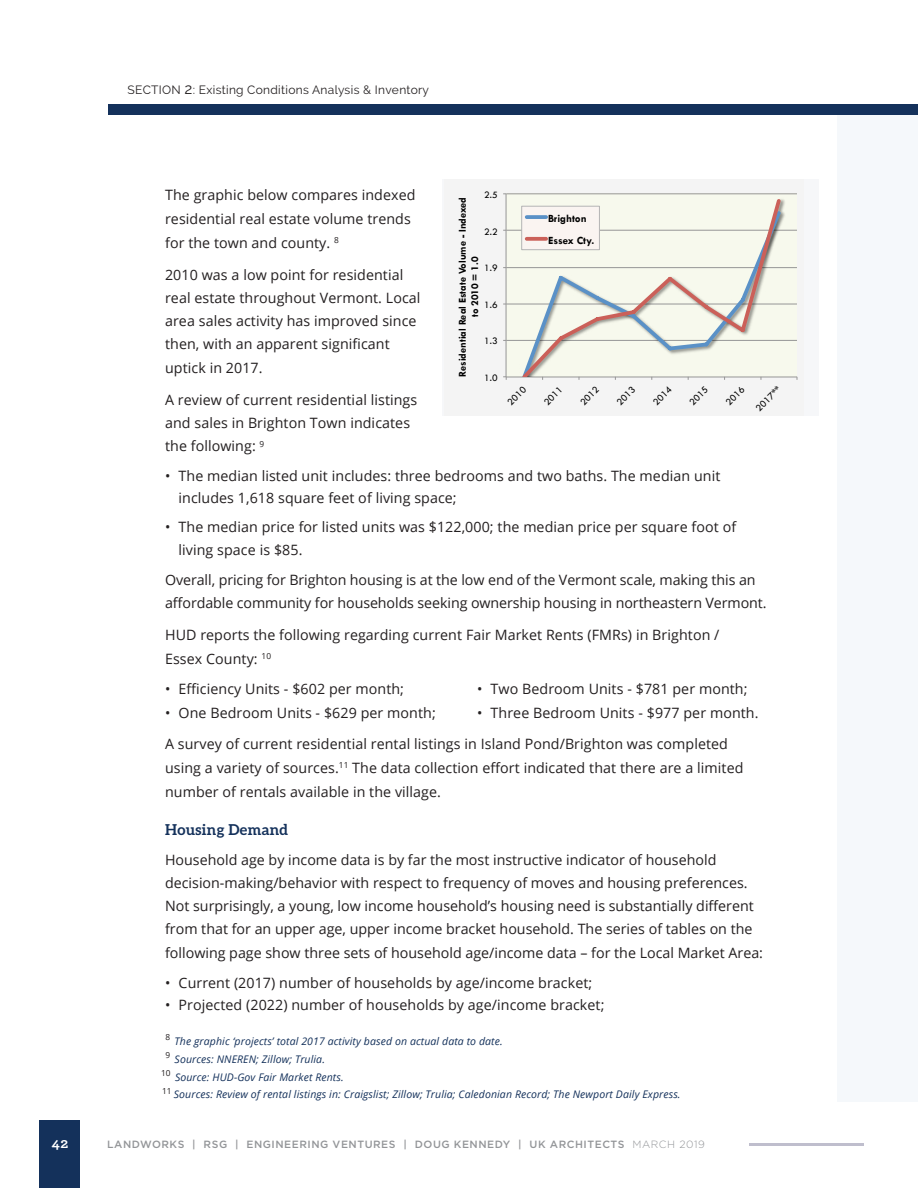
<style>
.page{position:relative;width:918px;height:1188px;background:#fff}
.page>*{position:absolute;margin:0;border:0;box-sizing:border-box;transform-origin:0 0}
.t1{font:700 15px "Aleo";letter-spacing:.02em;color:#14315b}
.t2{font:700 15px "Archer";color:#fff}
.t3{font:14.25px/23.2px "Open Sans";letter-spacing:.005em;color:#231f20}
.t4{font:12px "Raleway";letter-spacing:.025em;color:#231f20}
.t5{font:700 11.1px/21.8px "Tw Cen";color:#000}
.t6{font:700 10.65px/12.1px "Tw Cen";color:#000;text-align:center}
.t7{font:italic 10.5px "Open Sans";letter-spacing:.01em;color:#14315b}
.t8{font:500 10.5px "Gotham";letter-spacing:.05em;color:#939598}
.t9{font:10.05px "Tw Cen";color:#000}
.t10{font:8.25px "Open Sans";color:#231f20}
.s1{font-size:15px}
.s2{font-weight:300}
</style>
<div class="page">
<div style="left:40px;top:1120px;width:40px;height:68px;background:#14315b"></div>
<div style="left:108px;top:104px;width:810px;height:11px;background:#14315b"></div>
<hr style="left:749px;top:1143px;width:115px;height:2px;background:#bfbecd">
<div style="left:837px;top:115px;width:81px;height:987px;background:#f5f8fb"></div>
<div style="left:442px;top:180px;width:377px;height:236px;background:#f6f7f9"></div>
<div style="left:445px;top:180px;width:359px;height:236px;background:#f4f4f4"></div>
<div style="left:506px;top:194px;width:291px;height:183px;background:#f7f9ed"></div>
<hr style="left:506px;top:340px;width:291px;height:1px;background:#979797">
<hr style="left:506px;top:304px;width:291px;height:1px;background:#979797">
<hr style="left:506px;top:267px;width:291px;height:1px;background:#979797">
<hr style="left:506px;top:230px;width:291px;height:1px;background:#979797">
<hr style="left:506px;top:193px;width:291px;height:1px;background:#979797">
<hr style="left:506px;top:194px;width:1px;height:183px;background:#979797">
<hr style="left:506px;top:376px;width:291px;height:1px;background:#979797">
<svg style="left:503px;top:376px;width:4px;height:4px"></svg>
<svg style="left:519px;top:199px;width:264px;height:178px"></svg>
<div style="left:522px;top:206px;width:77px;height:44px;background:#faf4f1"></div>
<div style="left:521px;top:206px;width:79px;height:44px;border:1px solid #b5b5b5"></div>
<svg style="left:527px;top:215px;width:19px;height:4px"></svg>
<svg style="left:527px;top:237px;width:19px;height:4px"></svg>
<p class="t2" style="left:51px;top:1131px;width:19px">42</p>
<p class="t4" style="left:127px;top:83px;width:303px">SECTION <span class="s1">2</span>: Existing Conditions Analysis &amp; Inventory</p>
<p class="t3" style="left:165px;top:183px;width:252px;line-height:23.7px">The graphic below compares indexed residential real estate volume trends for the town and county. <sup>8</sup></p>
<p class="t3" style="left:165px;top:263px;width:257px">2010 was a low point for residential real estate throughout Vermont. Local area sales activity has improved since then, with an apparent significant uptick in 2017.</p>
<p class="t3" style="left:165px;top:388px;width:254px">A review of current residential listings and sales in Brighton Town indicates the following: <sup>9</sup></p>
<p class="t3" style="left:179px;top:464px;width:543px;line-height:22.5px;text-indent:-14px">• The median listed unit includes: three bedrooms and two baths. The median unit includes 1,618 square feet of living space;</p>
<p class="t3" style="left:179px;top:516px;width:559px;line-height:22.5px;text-indent:-14px">• The median price for listed units was $122,000; the median price per square foot of living space is $85.</p>
<p class="t3" style="left:165px;top:568px;width:603px">Overall, pricing for Brighton housing is at the low end of the Vermont scale, making this an affordable community for households seeking ownership housing in northeastern Vermont.</p>
<p class="t3" style="left:165px;top:623px;width:556px">HUD reports the following regarding current Fair Market Rents (FMRs) in Brighton /<br>Essex County: <sup>10</sup></p>
<p class="t3" style="left:165px;top:677px;width:241px">• Efficiency Units - $602 per month;</p>
<p class="t3" style="left:165px;top:701px;width:272px">• One Bedroom Units - $629 per month;</p>
<p class="t9" style="left:484px;top:189px;width:15px">2.5</p>
<p class="t6" style="left:456px;top:377px;width:181px;rotate:-90deg">Residential Real Estate Volume - Indexed to 2010 = 1.0</p>
<p class="t5" style="left:548px;top:207px;width:48px">Brighton<br>Essex Cty.</p>
<p class="t9" style="left:484px;top:225px;width:15px">2.2</p>
<p class="t9" style="left:484px;top:262px;width:15px">1.9</p>
<p class="t9" style="left:484px;top:299px;width:15px">1.6</p>
<p class="t9" style="left:484px;top:335px;width:15px">1.3</p>
<p class="t9" style="left:484px;top:372px;width:15px">1.0</p>
<p class="t9" style="left:505px;top:399px;width:24px;rotate:-45deg">2010</p>
<p class="t9" style="left:541px;top:399px;width:24px;rotate:-45deg">2011</p>
<p class="t9" style="left:578px;top:399px;width:24px;rotate:-45deg">2012</p>
<p class="t9" style="left:614px;top:399px;width:24px;rotate:-45deg">2013</p>
<p class="t9" style="left:650px;top:399px;width:24px;rotate:-45deg">2014</p>
<p class="t9" style="left:687px;top:399px;width:24px;rotate:-45deg">2015</p>
<p class="t9" style="left:723px;top:399px;width:24px;rotate:-45deg">2016</p>
<p class="t9" style="left:753px;top:405px;width:33px;rotate:-45deg">2017**</p>
<p class="t3" style="left:477px;top:677px;width:272px">• Two Bedroom Units - $781 per month;</p>
<p class="t3" style="left:477px;top:701px;width:283px">• Three Bedroom Units - $977 per month.</p>
<p class="t3" style="left:165px;top:731px;width:580px;line-height:24px">A survey of current residential rental listings in Island Pond/Brighton was completed using a variety of sources.<sup>11</sup> The data collection effort indicated that there are a limited number of rentals available in the village.</p>
<p class="t1" style="left:165px;top:820px;width:125px">Housing Demand</p>
<p class="t3" style="left:165px;top:847px;width:599px">Household age by income data is by far the most instructive indicator of household decision-making/behavior with respect to frequency of moves and housing preferences.<br>Not surprisingly, a young, low income household’s housing need is substantially different from that for an upper age, upper income bracket household. The series of tables on the following page show three sets of household age/income data – for the Local Market Area:</p>
<p class="t3" style="left:165px;top:970px;width:429px">• Current (2017) number of households by age/income bracket;</p>
<p class="t3" style="left:165px;top:993px;width:441px">• Projected (2022) number of households by age/income bracket;</p>
<p class="t10" style="left:165px;top:1032px;width:6px">8</p>
<p class="t7" style="left:175px;top:1034px;width:330px">The graphic ‘projects’ total 2017 activity based on actual data to date.</p>
<p class="t10" style="left:165px;top:1050px;width:6px">9</p>
<p class="t7" style="left:175px;top:1052px;width:152px">Sources: NNEREN; Zillow; Trulia.</p>
<p class="t10" style="left:161px;top:1068px;width:11px">10</p>
<p class="t7" style="left:175px;top:1070px;width:170px">Source: HUD-Gov Fair Market Rents.</p>
<p class="t10" style="left:162px;top:1085px;width:11px">11</p>
<p class="t7" style="left:174px;top:1087px;width:508px">Sources: Review of rental listings in: Craigslist; Zillow; Trulia; Caledonian Record; The Newport Daily Express.</p>
<p class="t8" style="left:107px;top:1138px;width:599px">LANDWORKS | RSG | ENGINEERING VENTURES | DOUG KENNEDY | UK ARCHITECTS <span class="s2">MARCH 2019</span></p>
</div>
